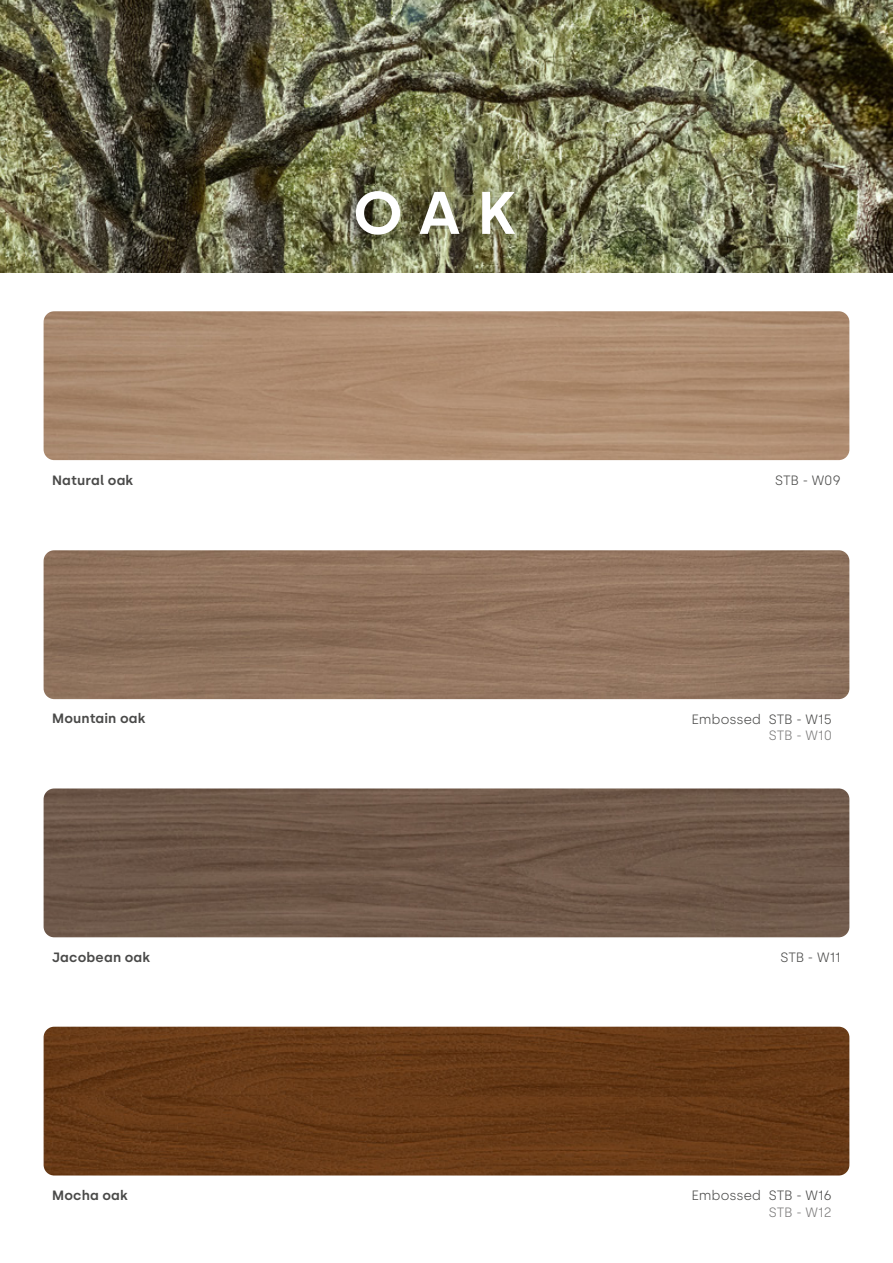
<style>
.page{position:relative;width:893px;height:1263px;background:#fff}
.page>*{position:absolute;margin:0;border:0;box-sizing:border-box;transform-origin:0 0}
.t1{font:600 60px "Silka";color:#fff}
.t2{font:300 13.5px "Silka";letter-spacing:-.01em;color:#4a4a49}
.t3{font:600 13.5px "Silka";letter-spacing:.015em;color:#4a4a49}
.t4{font:300 13.5px "Silka";letter-spacing:-.01em;color:#7c7b7b}
</style>
<div class="page">
<img style="left:0;top:0;width:893px;height:272px">
<div style="left:348px;top:183px;width:174px;height:59px;background:#000;opacity:.3"></div>
<img style="left:44px;top:311px;width:805px;height:149px">
<img style="left:44px;top:550px;width:805px;height:149px">
<img style="left:44px;top:788px;width:805px;height:149px">
<img style="left:44px;top:1027px;width:805px;height:148px">
<h1 class="t1" style="left:353px;top:177px;width:165px">OAK</h1>
<p class="t3" style="left:52px;top:472px;width:83px">Natural oak</p>
<p class="t2" style="left:775px;top:472px;width:67px">STB - W09</p>
<p class="t3" style="left:52px;top:710px;width:95px">Mountain oak</p>
<p class="t2" style="left:691px;top:711px;width:71px">Embossed</p>
<p class="t2" style="left:769px;top:711px;width:65px">STB - W15</p>
<p class="t4" style="left:769px;top:727px;width:65px">STB - W10</p>
<p class="t3" style="left:52px;top:949px;width:100px">Jacobean oak</p>
<p class="t2" style="left:780px;top:949px;width:62px">STB - W11</p>
<p class="t3" style="left:52px;top:1187px;width:77px">Mocha oak</p>
<p class="t2" style="left:691px;top:1187px;width:71px">Embossed</p>
<p class="t2" style="left:769px;top:1187px;width:65px">STB - W16</p>
<p class="t4" style="left:769px;top:1204px;width:64px">STB - W12</p>
</div>
